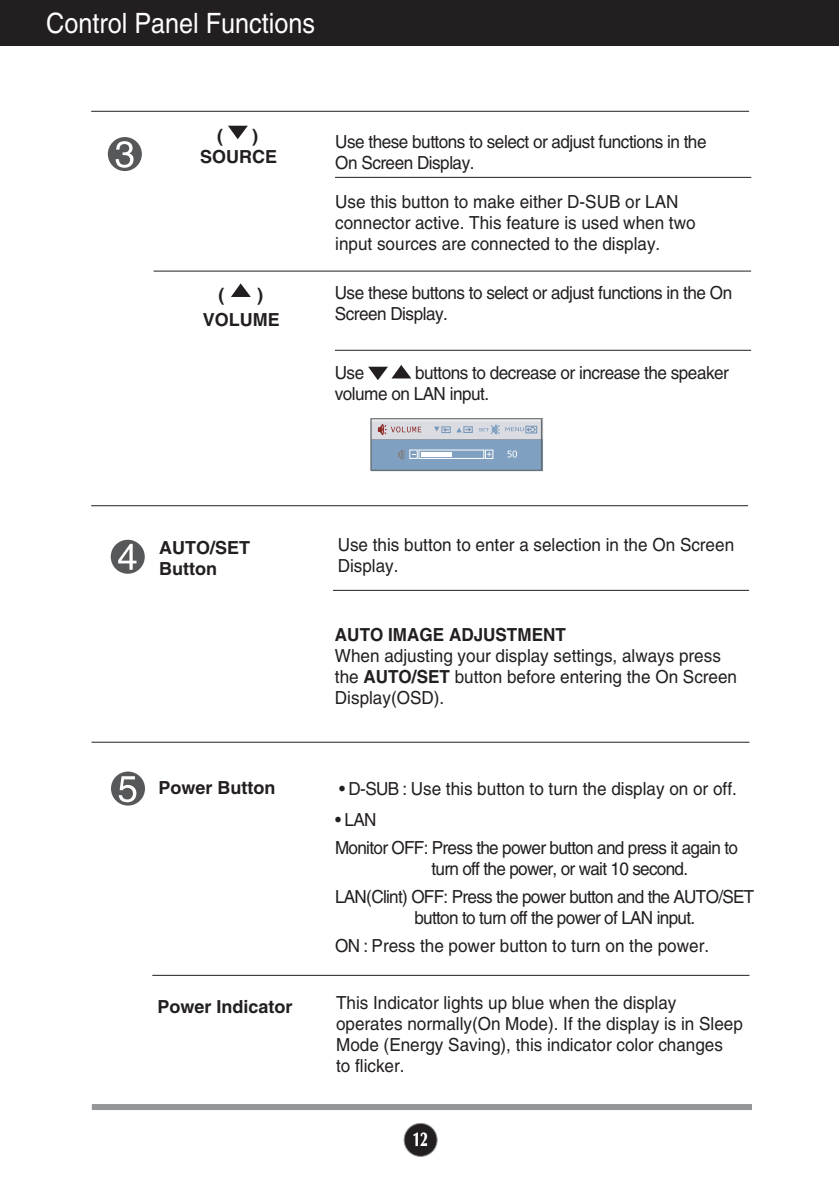
<style>
.page{position:relative;width:839px;height:1189px;background:#fff}
.page>*{position:absolute;margin:0;border:0;box-sizing:border-box;transform-origin:0 0}
.t1{font:28px "Helvetica";color:#fff;scale:.9 1}
.t2{font:700 20px "Optima";color:#fff;scale:.7 1}
.t3{font:18px/21px "Helvetica";color:#231f20;scale:.95 1}
.t4{font:18px/21px "Helvetica";letter-spacing:-.03em;color:#231f20;scale:.95 1}
.t5{font:18px/27.2px "Helvetica";letter-spacing:-.04em;color:#231f20;scale:.95 1}
.t6{font:700 18px/21.6px "Helvetica";color:#231f20}
.t7{font:700 18px "Helvetica";color:#231f20;scale:.95 1}
.s1{font-weight:700}
</style>
<div class="page">
<div style="left:404px;top:1123px;width:33px;height:33px;background:#231f20;border-radius:50%"></div>
<div style="left:403px;top:1123px;width:34px;height:34px;border:2px solid #939598;border-radius:50%"></div>
<div style="left:0;top:0;width:839px;height:45px;background:#231f20"></div>
<div style="left:111px;top:540px;width:34px;height:34px;background:#57585a;border-radius:50%"></div>
<svg style="left:118px;top:544px;width:18px;height:26px"></svg>
<hr style="left:91px;top:741px;width:658px;height:1px;background:#231f20">
<hr style="left:152px;top:975px;width:597px;height:1px;background:#231f20">
<div style="left:111px;top:771px;width:34px;height:34px;background:#57585a;border-radius:50%"></div>
<svg style="left:119px;top:776px;width:17px;height:26px"></svg>
<hr style="left:333px;top:590px;width:416px;height:1px;background:#231f20">
<div style="left:108px;top:137px;width:34px;height:34px;background:#57585a;border-radius:50%"></div>
<svg style="left:116px;top:141px;width:18px;height:27px"></svg>
<hr style="left:335px;top:177px;width:416px;height:1px;background:#231f20">
<hr style="left:154px;top:271px;width:597px;height:1px;background:#231f20">
<hr style="left:91px;top:505px;width:657px;height:1px;background:#231f20">
<svg style="left:368px;top:365px;width:43px;height:15px"></svg>
<img style="left:372px;top:418px;width:171px;height:53px">
<div style="left:441px;top:427px;width:9px;height:6px;border:1px solid #7495b9"></div>
<svg style="left:434px;top:427px;width:15px;height:5px"></svg>
<div style="left:463px;top:426px;width:9px;height:7px;border:1px solid #7495b9"></div>
<svg style="left:456px;top:427px;width:15px;height:5px"></svg>
<svg style="left:378px;top:424px;width:43px;height:11px"></svg>
<div style="left:525px;top:426px;width:12px;height:7px;border:1px solid #7495b9"></div>
<svg style="left:507px;top:450px;width:10px;height:7px"></svg>
<div style="left:370px;top:418px;width:172px;height:53px;border:1px solid #656c70"></div>
<svg style="left:398px;top:448px;width:96px;height:13px"></svg>
<svg style="left:479px;top:424px;width:57px;height:11px"></svg>
<hr style="left:335px;top:350px;width:416px;height:1px;background:#231f20">
<div style="left:92px;top:1104px;width:660px;height:6px;background:#939598"></div>
<hr style="left:91px;top:111px;width:658px;height:1px;background:#231f20">
<svg style="left:231px;top:283px;width:20px;height:14px"></svg>
<svg style="left:228px;top:126px;width:20px;height:13px"></svg>
<h1 class="t1" style="left:46px;top:13px;width:300px">Control Panel Functions</h1>
<p class="t6" style="left:217px;top:126px;width:7px">(</p>
<p class="t6" style="left:252px;top:126px;width:7px">)</p>
<p class="t6" style="left:200px;top:148px;width:78px">SOURCE</p>
<p class="t6" style="left:218px;top:286px;width:7px">(</p>
<p class="t6" style="left:257px;top:286px;width:7px">)</p>
<p class="t6" style="left:203px;top:311px;width:78px">VOLUME</p>
<p class="t4" style="left:335px;top:133px;width:392px">Use these buttons to select or adjust functions in the<br>On Screen Display.</p>
<p class="t3" style="left:335px;top:193px;width:381px">Use this button to make either D-SUB or LAN connector active. This feature is used when two input sources are connected to the display.</p>
<p class="t4" style="left:335px;top:284px;width:420px">Use these buttons to select or adjust functions in the On<br>Screen Display.</p>
<p class="t4" style="left:335px;top:364px;width:416px;text-indent:80px">buttons to decrease or increase the speaker volume on LAN input.</p>
<p class="t3" style="left:335px;top:364px;width:32px">Use</p>
<p class="t6" style="left:159px;top:538px;width:92px">AUTO/SET<br>Button</p>
<p class="t3" style="left:338px;top:535px;width:419px">Use this button to enter a selection in the On Screen<br>Display.</p>
<p class="t7" style="left:335px;top:628px;width:244px">AUTO IMAGE ADJUSTMENT</p>
<p class="t3" style="left:335px;top:647px;width:425px">When adjusting your display settings, always press the <span class="s1">AUTO/SET</span> button before entering the On Screen<br>Display(OSD).</p>
<p class="t6" style="left:158px;top:778px;width:118px">Power Button</p>
<p class="t3" style="left:339px;top:780px;width:420px">• D-SUB : Use this button to turn the display on or off.</p>
<p class="t5" style="left:335px;top:808px;width:425px">• LAN<br>Monitor OFF: Press the power button and press it again to</p>
<p class="t5" style="left:335px;top:857px;width:443px;text-indent:96px">turn off the power, or wait 10 second.<br>LAN(Clint) OFF: Press the power button and the AUTO/SET</p>
<p class="t3" style="left:335px;top:906px;width:395px;line-height:27.2px;text-indent:79px">button to turn off the power of LAN input.<br>ON : Press the power button to turn on the power.</p>
<p class="t6" style="left:157px;top:997px;width:137px">Power Indicator</p>
<p class="t3" style="left:336px;top:994px;width:430px">This Indicator lights up blue when the display operates normally(On Mode). If the display is in Sleep Mode (Energy Saving), this indicator color changes<br>to flicker.</p>
<p class="t2" style="left:413px;top:1131px;width:23px">12</p>
</div>
